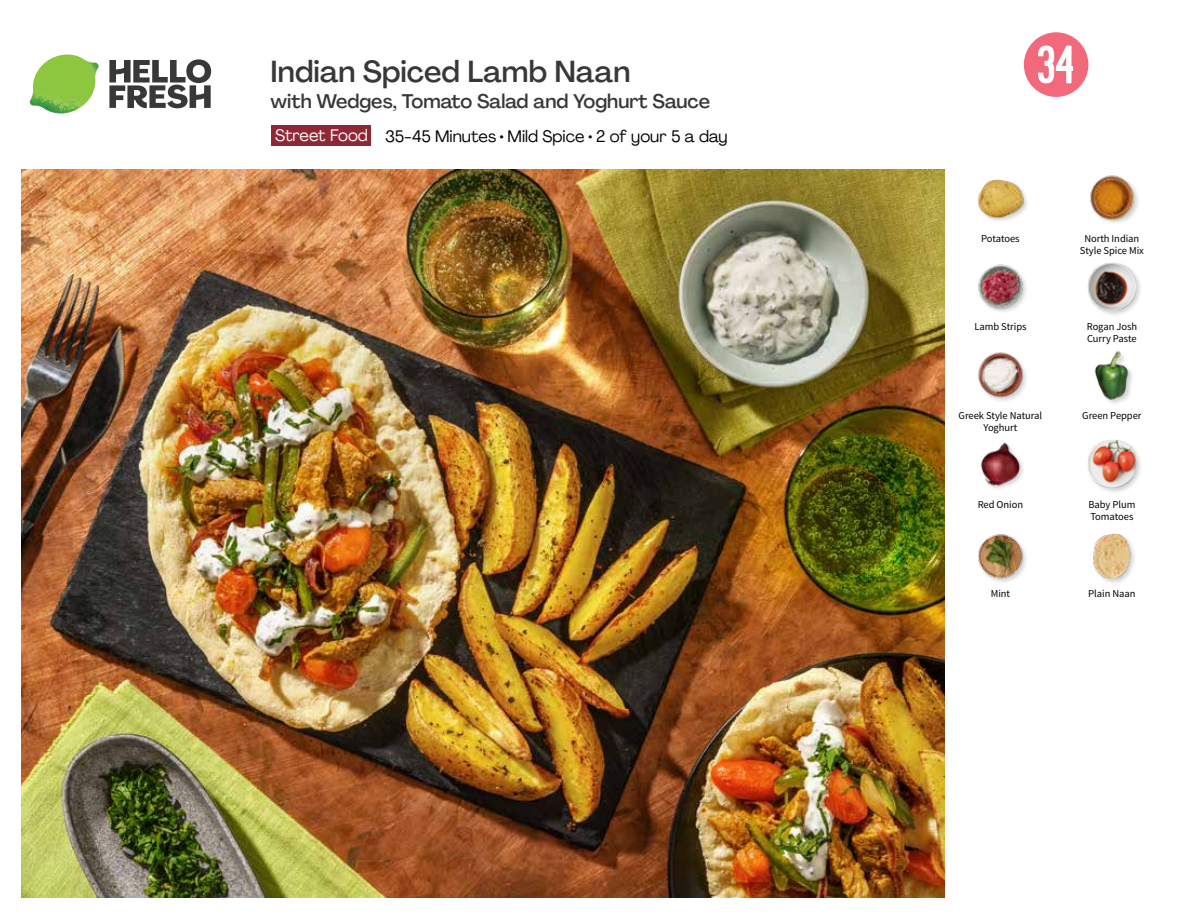
<style>
.page{position:relative;width:1188px;height:918px;background:#fff}
.page>*{position:absolute;margin:0;border:0;box-sizing:border-box;transform-origin:0 0}
.t1{font:54px "Kapra";color:#fff}
.t2{font:500 30px "Agrandir";color:#383839}
.t3{font:500 19.5px "Agrandir";color:#383839}
.t4{font:16.5px "Agrandir";color:#000}
.t5{font:16.5px "Agrandir";letter-spacing:-.005em;color:#fff}
.t6{font:10.5px/12px "Source Sans Pro";letter-spacing:-.005em;color:#000}
</style>
<div class="page">
<svg style="left:109px;top:59px;width:102px;height:49px"></svg>
<img style="left:30px;top:55px;width:69px;height:59px">
<img style="left:21px;top:170px;width:924px;height:728px">
<div style="left:271px;top:126px;width:100px;height:20px;background:#8e2934"></div>
<img style="left:978px;top:534px;width:48px;height:48px">
<div style="left:1092px;top:533px;width:45px;height:52px;background:#000;opacity:.2"></div>
<img style="left:1092px;top:534px;width:42px;height:45px">
<img style="left:978px;top:352px;width:48px;height:49px">
<img style="left:980px;top:442px;width:43px;height:47px">
<div style="left:1086px;top:439px;width:58px;height:56px;background:#000;opacity:.2"></div>
<img style="left:1088px;top:439px;width:48px;height:49px">
<img style="left:1094px;top:351px;width:38px;height:52px">
<img style="left:977px;top:179px;width:50px;height:42px">
<img style="left:978px;top:264px;width:48px;height:48px">
<div style="left:1087px;top:262px;width:56px;height:56px;background:#000;opacity:.2"></div>
<img style="left:1088px;top:262px;width:48px;height:49px">
<img style="left:1090px;top:175px;width:48px;height:48px">
<svg style="left:1023px;top:32px;width:66px;height:65px"></svg>
<h2 class="t2" style="left:271px;top:53px;width:361px">Indian Spiced Lamb Naan</h2>
<h3 class="t3" style="left:271px;top:89px;width:441px">with Wedges, Tomato Salad and Yoghurt Sauce</h3>
<h3 class="t5" style="left:275px;top:125px;width:94px">Street Food</h3>
<h3 class="t4" style="left:385px;top:126px;width:344px">35-45 Minutes • Mild Spice • 2 of your 5 a day</h3>
<h1 class="t1" style="left:1036px;top:34px;width:40px">34</h1>
<p class="t6" style="left:981px;top:232px;width:40px">Potatoes</p>
<p class="t6" style="left:974px;top:321px;width:54px">Lamb Strips</p>
<p class="t6" style="left:1080px;top:232px;width:66px;text-align:center">North Indian<br>Style Spice Mix</p>
<p class="t6" style="left:1087px;top:321px;width:52px">Rogan Josh<br>Curry Paste</p>
<p class="t6" style="left:959px;top:410px;width:85px">Greek Style Natural</p>
<p class="t6" style="left:1082px;top:410px;width:61px">Green Pepper</p>
<p class="t6" style="left:984px;top:422px;width:35px">Yoghurt</p>
<p class="t6" style="left:978px;top:499px;width:47px">Red Onion</p>
<p class="t6" style="left:1088px;top:499px;width:49px">Baby Plum<br>Tomatoes</p>
<p class="t6" style="left:991px;top:587px;width:21px">Mint</p>
<p class="t6" style="left:1088px;top:587px;width:49px">Plain Naan</p>
</div>
